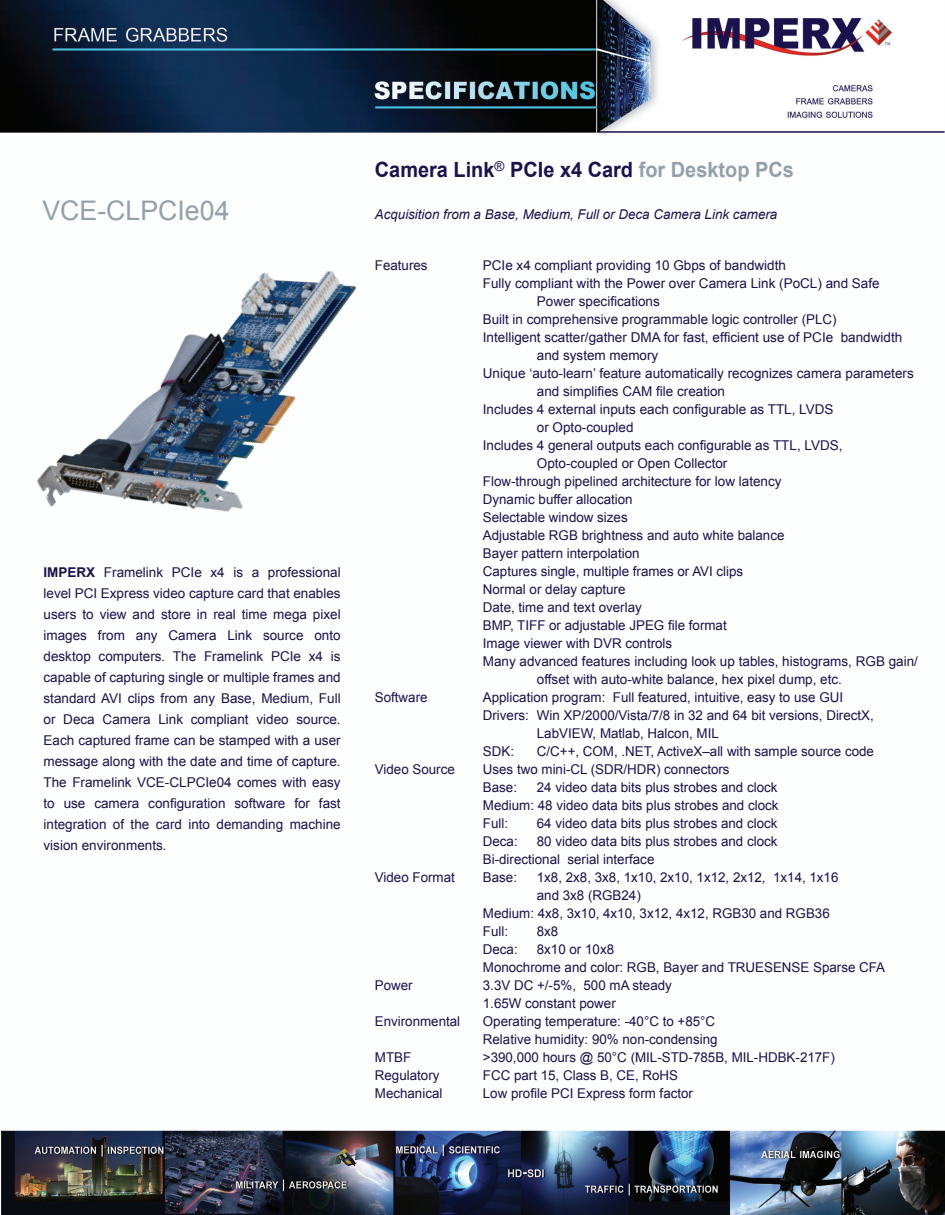
<style>
.page{position:relative;width:945px;height:1215px;background:#fff}
.page>*{position:absolute;margin:0;border:0;box-sizing:border-box;transform-origin:0 0}
.t1{font:27px "Arial";color:#94a0a9}
.t2{font:700 21px "Arial";color:#19134e;scale:.95 1}
.t3{font:13.5px/21px "Arial";color:#19134e}
.t4{font:italic 13.5px "Arial";color:#19134e}
.s1{font-weight:700}
.s2{color:#94a0a9}
</style>
<div class="page">
<img style="left:0;top:0;width:945px;height:1215px">
<img style="left:0;top:222px;width:440px;height:383px">
<p class="t1" style="left:42px;top:193px;width:189px">VCE-CLPCIe04</p>
<p class="t3" style="left:44px;top:562px;width:299px;text-align:justify"><span class="s1">IMPERX</span> Framelink PCIe x4 is a professional level PCI Express video capture card that enables users to view and store in real time mega pixel images from any Camera Link source onto desktop computers. The Framelink PCIe x4 is capable of capturing single or multiple frames and standard AVI clips from any Base, Medium, Full or Deca Camera Link compliant video source.<br>Each captured frame can be stamped with a user message along with the date and time of capture.<br>The Framelink VCE-CLPCIe04 comes with easy to use camera configuration software for fast integration of the card into demanding machine vision environments.</p>
<p class="t2" style="left:375px;top:155px;width:443px">Camera Link<sup>®</sup> PCIe x4 Card <span class="s2">for Desktop PCs</span></p>
<p class="t4" style="left:375px;top:206px;width:404px">Acquisition from a Base, Medium, Full or Deca Camera Link camera</p>
<p class="t3" style="left:375px;top:255px;width:54px">Features</p>
<p class="t3" style="left:483px;top:255px;width:305px">PCIe x4 compliant providing 10 Gbps of bandwidth</p>
<p class="t3" style="left:537px;top:275px;width:344px;line-height:18px;text-indent:-54px">Fully compliant with the Power over Camera Link (PoCL) and Safe<br>Power specifications</p>
<p class="t3" style="left:483px;top:309px;width:355px">Built in comprehensive programmable logic controller (PLC)</p>
<p class="t3" style="left:537px;top:329px;width:367px;line-height:18px;text-indent:-54px">Intelligent scatter/gather DMA for fast, efficient use of PCIe bandwidth and system memory</p>
<p class="t3" style="left:537px;top:365px;width:378px;line-height:18px;text-indent:-54px">Unique ‘auto-learn’ feature automatically recognizes camera parameters and simplifies CAM file creation</p>
<p class="t3" style="left:483px;top:399px;width:352px">Includes 4 external inputs each configurable as TTL, LVDS</p>
<p class="t3" style="left:537px;top:417px;width:98px">or Opto-coupled</p>
<p class="t3" style="left:483px;top:435px;width:361px">Includes 4 general outputs each configurable as TTL, LVDS,</p>
<p class="t3" style="left:537px;top:453px;width:192px">Opto-coupled or Open Collector</p>
<p class="t3" style="left:483px;top:471px;width:300px">Flow-through pipelined architecture for low latency</p>
<p class="t3" style="left:483px;top:489px;width:151px">Dynamic buffer allocation</p>
<p class="t3" style="left:483px;top:507px;width:146px">Selectable window sizes</p>
<p class="t3" style="left:483px;top:525px;width:303px">Adjustable RGB brightness and auto white balance</p>
<p class="t3" style="left:483px;top:543px;width:158px">Bayer pattern interpolation</p>
<p class="t3" style="left:483px;top:561px;width:262px">Captures single, multiple frames or AVI clips</p>
<p class="t3" style="left:483px;top:579px;width:144px">Normal or delay capture</p>
<p class="t3" style="left:483px;top:597px;width:160px">Date, time and text overlay</p>
<p class="t3" style="left:483px;top:615px;width:245px">BMP, TIFF or adjustable JPEG file format</p>
<p class="t3" style="left:483px;top:633px;width:191px">Image viewer with DVR controls</p>
<p class="t3" style="left:537px;top:653px;width:383px;line-height:18px;text-indent:-54px">Many advanced features including look up tables, histograms, RGB gain/ offset with auto-white balance, hex pixel dump, etc.</p>
<p class="t3" style="left:375px;top:687px;width:54px">Software</p>
<p class="t3" style="left:483px;top:687px;width:362px">Application program: Full featured, intuitive, easy to use GUI</p>
<p class="t3" style="left:483px;top:705px;width:393px">Drivers: Win XP/2000/Vista/7/8 in 32 and 64 bit versions, DirectX,</p>
<p class="t3" style="left:537px;top:723px;width:183px">LabVIEW, Matlab, Halcon, MIL</p>
<p class="t3" style="left:483px;top:741px;width:33px">SDK:</p>
<p class="t3" style="left:537px;top:741px;width:339px">C/C++, COM, .NET, ActiveX–all with sample source code</p>
<p class="t3" style="left:375px;top:759px;width:81px">Video Source</p>
<p class="t3" style="left:483px;top:759px;width:248px">Uses two mini-CL (SDR/HDR) connectors</p>
<p class="t3" style="left:483px;top:777px;width:36px">Base:</p>
<p class="t3" style="left:537px;top:777px;width:242px">24 video data bits plus strobes and clock</p>
<p class="t3" style="left:483px;top:797px;width:297px;line-height:18px">Medium: 48 video data bits plus strobes and clock<br>Full:</p>
<p class="t3" style="left:537px;top:813px;width:242px">64 video data bits plus strobes and clock</p>
<p class="t3" style="left:483px;top:831px;width:36px">Deca:</p>
<p class="t3" style="left:537px;top:831px;width:242px">80 video data bits plus strobes and clock</p>
<p class="t3" style="left:483px;top:849px;width:173px">Bi-directional serial interface</p>
<p class="t3" style="left:375px;top:867px;width:81px">Video Format</p>
<p class="t3" style="left:483px;top:867px;width:36px">Base:</p>
<p class="t3" style="left:537px;top:867px;width:303px">1x8, 2x8, 3x8, 1x10, 2x10, 1x12, 2x12, 1x14, 1x16</p>
<p class="t3" style="left:537px;top:885px;width:105px">and 3x8 (RGB24)</p>
<p class="t3" style="left:483px;top:903px;width:348px">Medium: 4x8, 3x10, 4x10, 3x12, 4x12, RGB30 and RGB36</p>
<p class="t3" style="left:483px;top:921px;width:27px">Full:</p>
<p class="t3" style="left:537px;top:921px;width:23px">8x8</p>
<p class="t3" style="left:483px;top:939px;width:36px">Deca:</p>
<p class="t3" style="left:537px;top:939px;width:79px">8x10 or 10x8</p>
<p class="t3" style="left:483px;top:957px;width:404px">Monochrome and color: RGB, Bayer and TRUESENSE Sparse CFA</p>
<p class="t3" style="left:375px;top:975px;width:39px">Power</p>
<p class="t3" style="left:483px;top:975px;width:191px">3.3V DC +/-5%, 500 mA steady</p>
<p class="t3" style="left:483px;top:993px;width:134px">1.65W constant power</p>
<p class="t3" style="left:375px;top:1011px;width:87px">Environmental</p>
<p class="t3" style="left:483px;top:1011px;width:234px">Operating temperature: -40°C to +85°C</p>
<p class="t3" style="left:483px;top:1029px;width:236px">Relative humidity: 90% non-condensing</p>
<p class="t3" style="left:375px;top:1047px;width:38px">MTBF</p>
<p class="t3" style="left:483px;top:1047px;width:354px">&gt;390,000 hours @ 50°C (MIL-STD-785B, MIL-HDBK-217F)</p>
<p class="t3" style="left:375px;top:1065px;width:66px">Regulatory</p>
<p class="t3" style="left:483px;top:1065px;width:197px">FCC part 15, Class B, CE, RoHS</p>
<p class="t3" style="left:375px;top:1083px;width:69px">Mechanical</p>
<p class="t3" style="left:483px;top:1083px;width:212px">Low profile PCI Express form factor</p>
</div>
